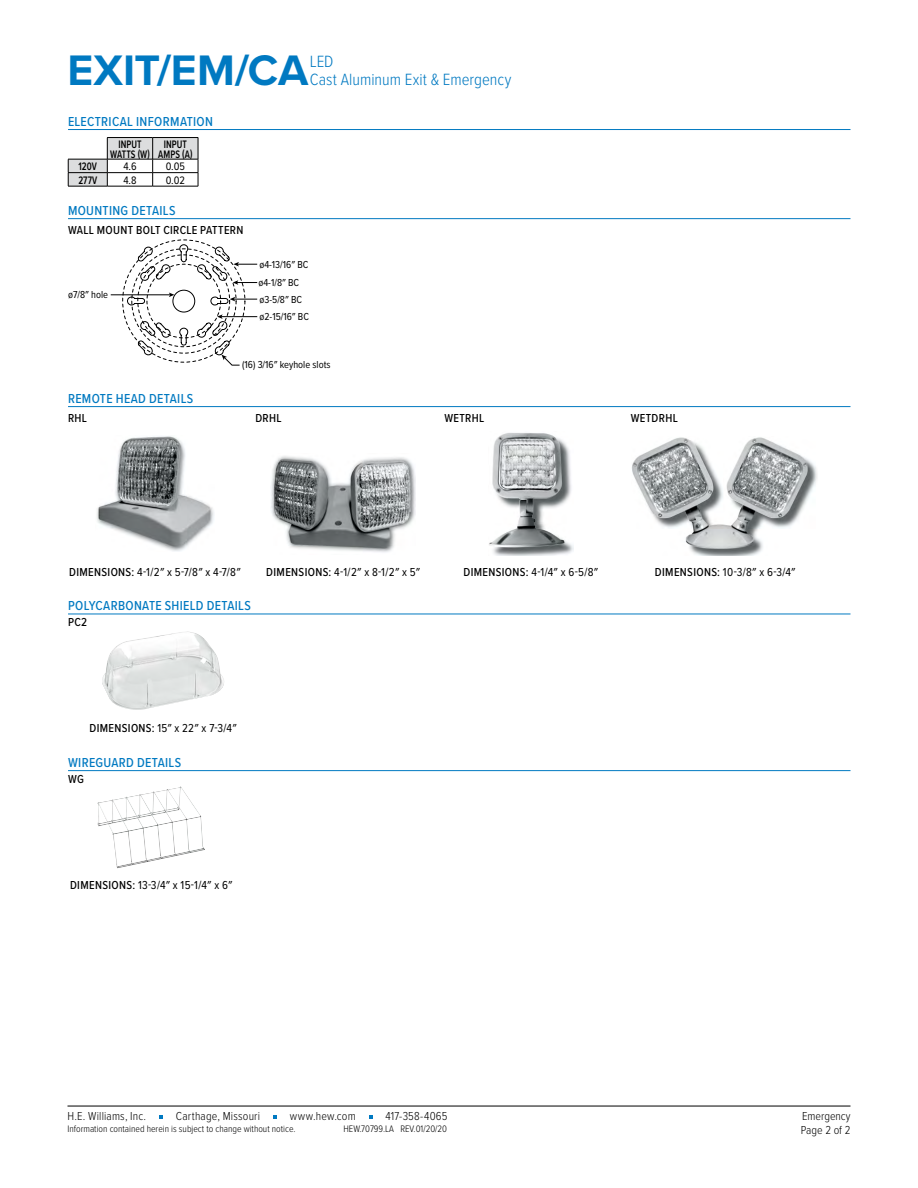
<style>
.page{position:relative;width:918px;height:1188px;background:#fff}
.page>*{position:absolute;margin:0;border:0;box-sizing:border-box;transform-origin:0 0}
.t1{font:700 44.25px "Proxima Nova";letter-spacing:-.005em;color:#0079c1}
.t2{font:300 16.8px/17.5px "Proxima Nova Cond";color:#0079c1}
.t3{font:500 13.5px "Proxima Nova Cond";letter-spacing:.025em;color:#0079c1}
.t4{font:12px "Proxima Nova Cond";letter-spacing:.025em;color:#000}
.t5{font:300 12px "Proxima Nova Cond";letter-spacing:.015em;color:#000}
.t6{font:500 12px "Proxima Nova Cond";letter-spacing:.025em;color:#000}
.t7{font:600 11.25px/10.5px "Proxima Nova Cond";letter-spacing:.01em;color:#000;text-align:center;scale:.85 1}
.t8{font:11.25px "Proxima Nova Cond";color:#000}
.t9{font:10.5px "Proxima Nova Cond";color:#000}
.t10{font:300 9.75px "Proxima Nova Cond";color:#000}
.s1{font-weight:500}
</style>
<div class="page">
<hr style="left:68px;top:129px;width:783px;height:1px;background:#0079c1">
<hr style="left:68px;top:218px;width:783px;height:1px;background:#0079c1">
<hr style="left:68px;top:406px;width:783px;height:1px;background:#0079c1">
<hr style="left:68px;top:614px;width:783px;height:1px;background:#0079c1">
<hr style="left:68px;top:770px;width:783px;height:1px;background:#0079c1">
<hr style="left:107px;top:137px;width:46px;height:1px;background:#000">
<hr style="left:153px;top:137px;width:45px;height:1px;background:#000">
<svg style="left:68px;top:138px;width:131px;height:48px"></svg>
<hr style="left:107px;top:172px;width:46px;height:1px;background:#000">
<hr style="left:68px;top:186px;width:39px;height:1px;background:#000">
<hr style="left:107px;top:186px;width:46px;height:1px;background:#000">
<hr style="left:153px;top:172px;width:45px;height:1px;background:#000">
<hr style="left:153px;top:186px;width:45px;height:1px;background:#000">
<hr style="left:111px;top:294px;width:59px;height:1px;background:#000">
<svg style="left:127px;top:244px;width:130px;height:122px"></svg>
<div style="left:147px;top:264px;width:74px;height:74px;border:1px dashed #000;border-radius:50%"></div>
<img style="left:97px;top:436px;width:117px;height:115px">
<img style="left:271px;top:456px;width:145px;height:96px">
<img style="left:489px;top:433px;width:84px;height:123px">
<img style="left:632px;top:437px;width:185px;height:119px">
<img style="left:102px;top:632px;width:122px;height:78px">
<img style="left:97px;top:786px;width:108px;height:82px">
<hr style="left:68px;top:1106px;width:782px;height:1px;background:#000">
<svg style="left:159px;top:1116px;width:4px;height:3px"></svg>
<svg style="left:273px;top:1116px;width:4px;height:3px"></svg>
<h1 class="t1" style="left:68px;top:37px;width:242px">EXIT/EM/CA</h1>
<h2 class="t2" style="left:310px;top:52px;width:203px">LED<br>Cast Aluminum Exit &amp; Emergency</h2>
<p class="t3" style="left:68px;top:112px;width:146px">ELECTRICAL INFORMATION</p>
<p class="t7" style="left:110px;top:138px;width:48px">INPUT<br>WATTS (W)</p>
<p class="t7" style="left:158px;top:138px;width:42px">INPUT<br>AMPS (A)</p>
<p class="t7" style="left:78px;top:161px;width:23px">120V</p>
<p class="t8" style="left:123px;top:158px;width:15px">4.6</p>
<p class="t8" style="left:166px;top:158px;width:21px">0.05</p>
<p class="t7" style="left:78px;top:175px;width:24px">277V</p>
<p class="t8" style="left:123px;top:172px;width:15px">4.8</p>
<p class="t8" style="left:166px;top:172px;width:21px">0.02</p>
<p class="t3" style="left:68px;top:201px;width:109px">MOUNTING DETAILS</p>
<p class="t6" style="left:68px;top:221px;width:177px">WALL MOUNT BOLT CIRCLE PATTERN</p>
<p class="t9" style="left:68px;top:287px;width:42px">ø7/8″ hole</p>
<p class="t9" style="left:259px;top:257px;width:51px">ø4-13/16″ BC</p>
<p class="t9" style="left:258px;top:275px;width:42px">ø4-1/8″ BC</p>
<p class="t9" style="left:259px;top:291px;width:44px">ø3-5/8″ BC</p>
<p class="t9" style="left:259px;top:309px;width:51px">ø2-15/16″ BC</p>
<p class="t9" style="left:242px;top:357px;width:90px">(16) 3/16″ keyhole slots</p>
<p class="t3" style="left:68px;top:389px;width:127px">REMOTE HEAD DETAILS</p>
<p class="t6" style="left:68px;top:409px;width:21px">RHL</p>
<p class="t6" style="left:255px;top:409px;width:28px">DRHL</p>
<p class="t6" style="left:444px;top:409px;width:41px">WETRHL</p>
<p class="t6" style="left:631px;top:409px;width:49px">WETDRHL</p>
<p class="t4" style="left:69px;top:563px;width:173px"><span class="s1">DIMENSIONS:</span> 4-1/2″ x 5-7/8″ x 4-7/8″</p>
<p class="t4" style="left:266px;top:563px;width:155px"><span class="s1">DIMENSIONS:</span> 4-1/2″ x 8-1/2″ x 5″</p>
<p class="t4" style="left:463px;top:563px;width:136px"><span class="s1">DIMENSIONS:</span> 4-1/4″ x 6-5/8″</p>
<p class="t4" style="left:655px;top:563px;width:142px"><span class="s1">DIMENSIONS:</span> 10-3/8″ x 6-3/4″</p>
<p class="t3" style="left:68px;top:596px;width:184px">POLYCARBONATE SHIELD DETAILS</p>
<p class="t6" style="left:68px;top:614px;width:21px">PC2</p>
<p class="t4" style="left:90px;top:719px;width:149px"><span class="s1">DIMENSIONS:</span> 15″ x 22″ x 7-3/4″</p>
<p class="t3" style="left:68px;top:753px;width:115px">WIREGUARD DETAILS</p>
<p class="t6" style="left:68px;top:770px;width:17px">WG</p>
<p class="t4" style="left:70px;top:876px;width:164px"><span class="s1">DIMENSIONS:</span> 13-3/4″ x 15-1/4″ x 6″</p>
<p class="t5" style="left:68px;top:1108px;width:80px">H.E. Williams, Inc.</p>
<p class="t5" style="left:176px;top:1108px;width:86px">Carthage, Missouri</p>
<p class="t5" style="left:290px;top:1108px;width:67px">www.hew.com</p>
<p class="t5" style="left:385px;top:1108px;width:64px">417-358-4065</p>
<p class="t5" style="left:802px;top:1108px;width:50px">Emergency</p>
<p class="t10" style="left:68px;top:1122px;width:230px">Information contained herein is subject to change without notice.</p>
<p class="t10" style="left:343px;top:1122px;width:105px">HEW.70799.LA REV.01/20/20</p>
<p class="t5" style="left:801px;top:1121px;width:51px">Page 2 of 2</p>
</div>
